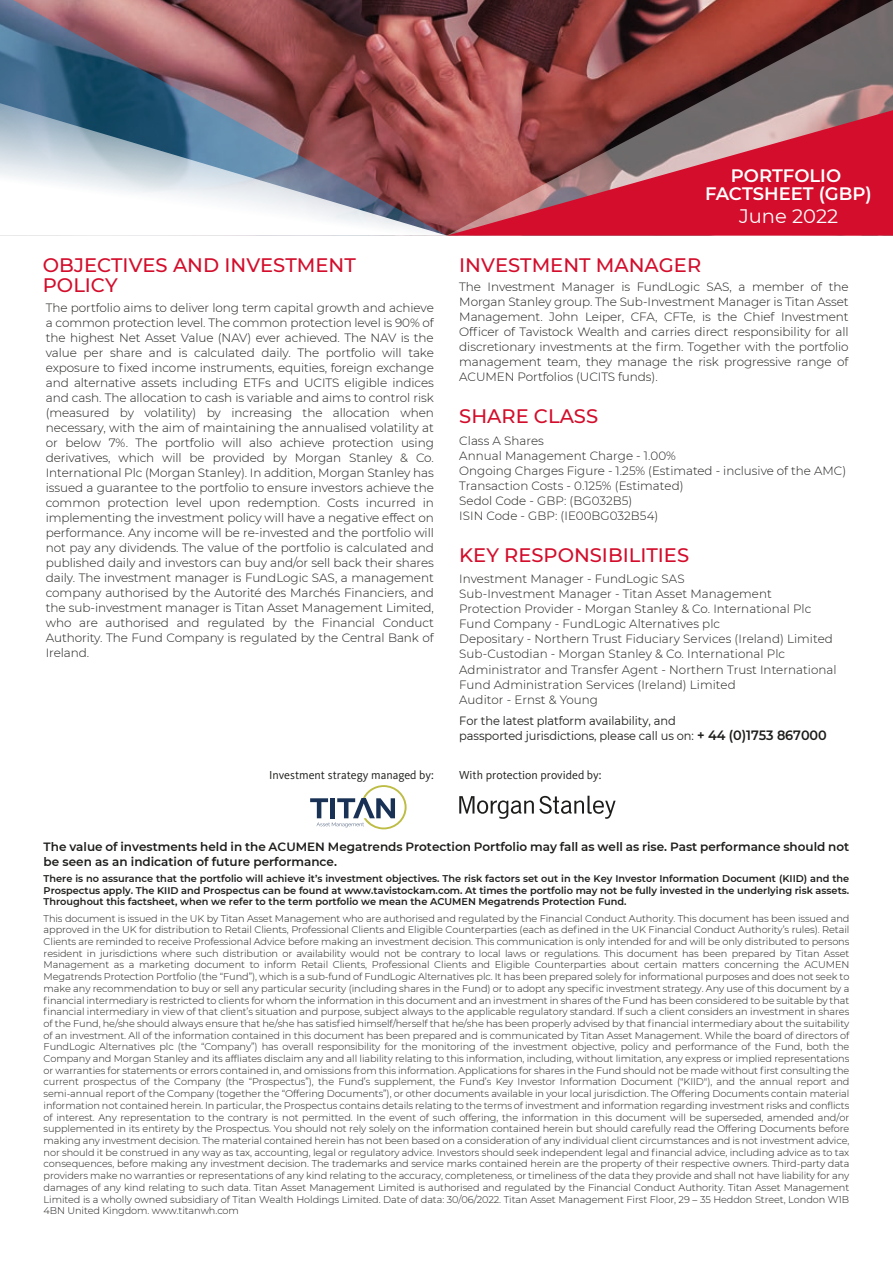
<style>
.page{position:relative;width:893px;height:1263px;background:#fff}
.page>*{position:absolute;margin:0;border:0;box-sizing:border-box;transform-origin:0 0}
.t1{font:500 19.5px/19.5px "Montserrat";color:#d30d2b}
.t2{font:19.5px "Montserrat";color:#fff}
.t3{font:600 18px/18px "Montserrat";color:#fff;text-align:center}
.t4{font:300 12px/15px "Montserrat";letter-spacing:.005em;color:#1d1d1b;text-align:justify}
.t5{font:600 12px/14.4px "Montserrat";color:#1d1d1b}
.t6{font:12px/15px "Montserrat";letter-spacing:-.005em;color:#1d1d1b;scale:.95 1}
.t7{font:12px "Kievit Pro";color:#1d1d1b}
.t8{font:300 9.75px/11.7px "Montserrat";letter-spacing:-.01em;color:#1d1d1b;text-align:justify}
.t9{font:600 9.75px/11.7px "Montserrat";color:#1d1d1b;text-align:justify}
.s1{font-weight:600;font-size:13.5px}
</style>
<div class="page">
<svg style="left:0;top:0;width:447px;height:103px;background:#7d565f"></svg>
<svg style="left:447px;top:0;width:446px;height:110px;background:#804846"></svg>
<svg style="left:0;top:103px;width:447px;height:133px"></svg>
<svg style="left:447px;top:110px;width:446px;height:126px;background:#b93c4b"></svg>
<svg style="left:459px;top:796px;width:157px;height:23px"></svg>
<svg style="left:310px;top:785px;width:97px;height:44px"></svg>
<h1 class="t1" style="left:43px;top:255px;width:314px">OBJECTIVES AND INVESTMENT<br>POLICY</h1>
<p class="t4" style="left:46px;top:300px;width:390px">The portfolio aims to deliver long term capital growth and achieve a common protection level. The common protection level is 90% of the highest Net Asset Value (NAV) ever achieved. The NAV is the value per share and is calculated daily. The portfolio will take exposure to fixed income instruments, equities, foreign exchange and alternative assets including ETFs and UCITS eligible indices and cash. The allocation to cash is variable and aims to control risk (measured by volatility) by increasing the allocation when necessary, with the aim of maintaining the annualised volatility at or below 7%. The portfolio will also achieve protection using derivatives, which will be provided by Morgan Stanley &amp; Co.<br>International Plc (Morgan Stanley). In addition, Morgan Stanley has issued a guarantee to the portfolio to ensure investors achieve the common protection level upon redemption. Costs incurred in implementing the investment policy will have a negative effect on performance. Any income will be re-invested and the portfolio will not pay any dividends. The value of the portfolio is calculated and published daily and investors can buy and/or sell back their shares daily. The investment manager is FundLogic SAS, a management company authorised by the Autorité des Marchés Financiers, and the sub-investment manager is Titan Asset Management Limited, who are authorised and regulated by the Financial Conduct Authority. The Fund Company is regulated by the Central Bank of Ireland.</p>
<h2 class="t3" style="left:705px;top:165px;width:168px">PORTFOLIO<br>FACTSHEET (GBP)</h2>
<h1 class="t2" style="left:739px;top:203px;width:101px">June 2022</h1>
<h1 class="t1" style="left:459px;top:255px;width:243px">INVESTMENT MANAGER</h1>
<p class="t4" style="left:459px;top:279px;width:391px">The Investment Manager is FundLogic SAS, a member of the Morgan Stanley group. The Sub-Investment Manager is Titan Asset Management. John Leiper, CFA, CFTe, is the Chief Investment Officer of Tavistock Wealth and carries direct responsibility for all discretionary investments at the firm. Together with the portfolio management team, they manage the risk progressive range of ACUMEN Portfolios (UCITS funds).</p>
<h1 class="t1" style="left:459px;top:406px;width:140px">SHARE CLASS</h1>
<p class="t4" style="left:459px;top:433px;width:388px;text-align:left">Class A Shares<br>Annual Management Charge - 1.00%<br>Ongoing Charges Figure - 1.25% (Estimated - inclusive of the AMC)<br>Transaction Costs - 0.125% (Estimated)<br>Sedol Code - GBP: (BG032B5)<br>ISIN Code - GBP: (IE00BG032B54)</p>
<h1 class="t1" style="left:459px;top:544px;width:231px">KEY RESPONSIBILITIES</h1>
<p class="t4" style="left:459px;top:571px;width:379px;text-align:left">Investment Manager - FundLogic SAS<br>Sub-Investment Manager - Titan Asset Management Protection Provider - Morgan Stanley &amp; Co. International Plc Fund Company - FundLogic Alternatives plc<br>Depositary - Northern Trust Fiduciary Services (Ireland) Limited Sub-Custodian - Morgan Stanley &amp; Co. International Plc Administrator and Transfer Agent - Northern Trust International Fund Administration Services (Ireland) Limited<br>Auditor - Ernst &amp; Young</p>
<p class="t6" style="left:459px;top:713px;width:388px">For the latest platform availability, and<br>passported jurisdictions, please call us on: <span class="s1">+ 44 (0)1753 867000</span></p>
<p class="t7" style="left:269px;top:768px;width:166px">Investment strategy managed by:</p>
<p class="t7" style="left:459px;top:768px;width:144px">With protection provided by:</p>
<p class="t5" style="left:44px;top:839px;width:807px">The value of investments held in the ACUMEN Megatrends Protection Portfolio may fall as well as rise. Past performance should not be seen as an indication of future performance.</p>
<p class="t9" style="left:44px;top:872px;width:807px">There is no assurance that the portfolio will achieve it’s investment objectives. The risk factors set out in the Key Investor Information Document (KIID) and the Prospectus apply. The KIID and Prospectus can be found at www.tavistockam.com. At times the portfolio may not be fully invested in the underlying risk assets.<br>Throughout this factsheet, when we refer to the term portfolio we mean the ACUMEN Megatrends Protection Fund.</p>
<p class="t8" style="left:44px;top:912px;width:807px">This document is issued in the UK by Titan Asset Management who are authorised and regulated by the Financial Conduct Authority. This document has been issued and approved in the UK for distribution to Retail Clients, Professional Clients and Eligible Counterparties (each as defined in the UK Financial Conduct Authority’s rules). Retail Clients are reminded to receive Professional Advice before making an investment decision. This communication is only intended for and will be only distributed to persons resident in jurisdictions where such distribution or availability would not be contrary to local laws or regulations. This document has been prepared by Titan Asset Management as a marketing document to inform Retail Clients, Professional Clients and Eligible Counterparties about certain matters concerning the ACUMEN Megatrends Protection Portfolio (the “Fund”), which is a sub-fund of FundLogic Alternatives plc. It has been prepared solely for informational purposes and does not seek to make any recommendation to buy or sell any particular security (including shares in the Fund) or to adopt any specific investment strategy. Any use of this document by a financial intermediary is restricted to clients for whom the information in this document and an investment in shares of the Fund has been considered to be suitable by that financial intermediary in view of that client’s situation and purpose, subject always to the applicable regulatory standard. If such a client considers an investment in shares of the Fund, he/she should always ensure that he/she has satisfied himself/herself that he/she has been properly advised by that financial intermediary about the suitability of an investment. All of the information contained in this document has been prepared and is communicated by Titan Asset Management. While the board of directors of FundLogic Alternatives plc (the “Company”) has overall responsibility for the monitoring of the investment objective, policy and performance of the Fund, both the Company and Morgan Stanley and its affliates disclaim any and all liability relating to this information, including, without limitation, any express or implied representations or warranties for statements or errors contained in, and omissions from this information. Applications for shares in the Fund should not be made without first consulting the current prospectus of the Company (the “Prospectus”), the Fund’s supplement, the Fund’s Key Investor Information Document ("KIID"), and the annual report and semi-annual report of the Company (together the “Offering Documents”), or other documents available in your local jurisdiction. The Offering Documents contain material information not contained herein. In particular, the Prospectus contains details relating to the terms of investment and information regarding investment risks and conflicts of interest. Any representation to the contrary is not permitted. In the event of such offering, the information in this document will be superseded, amended and/or supplemented in its entirety by the Prospectus. You should not rely solely on the information contained herein but should carefully read the Offering Documents before making any investment decision. The material contained herein has not been based on a consideration of any individual client circumstances and is not investment advice, nor should it be construed in any way as tax, accounting, legal or regulatory advice. Investors should seek independent legal and financial advice, including advice as to tax consequences, before making any investment decision. The trademarks and service marks contained herein are the property of their respective owners. Third-party data providers make no warranties or representations of any kind relating to the accuracy, completeness, or timeliness of the data they provide and shall not have liability for any damages of any kind relating to such data. Titan Asset Management Limited is authorised and regulated by the Financial Conduct Authority. Titan Asset Management Limited is a wholly owned subsidiary of Titan Wealth Holdings Limited. Date of data: 30/06/2022. Titan Asset Management First Floor, 29 – 35 Heddon Street, London W1B 4BN United Kingdom. www.titanwh.com</p>
</div>
